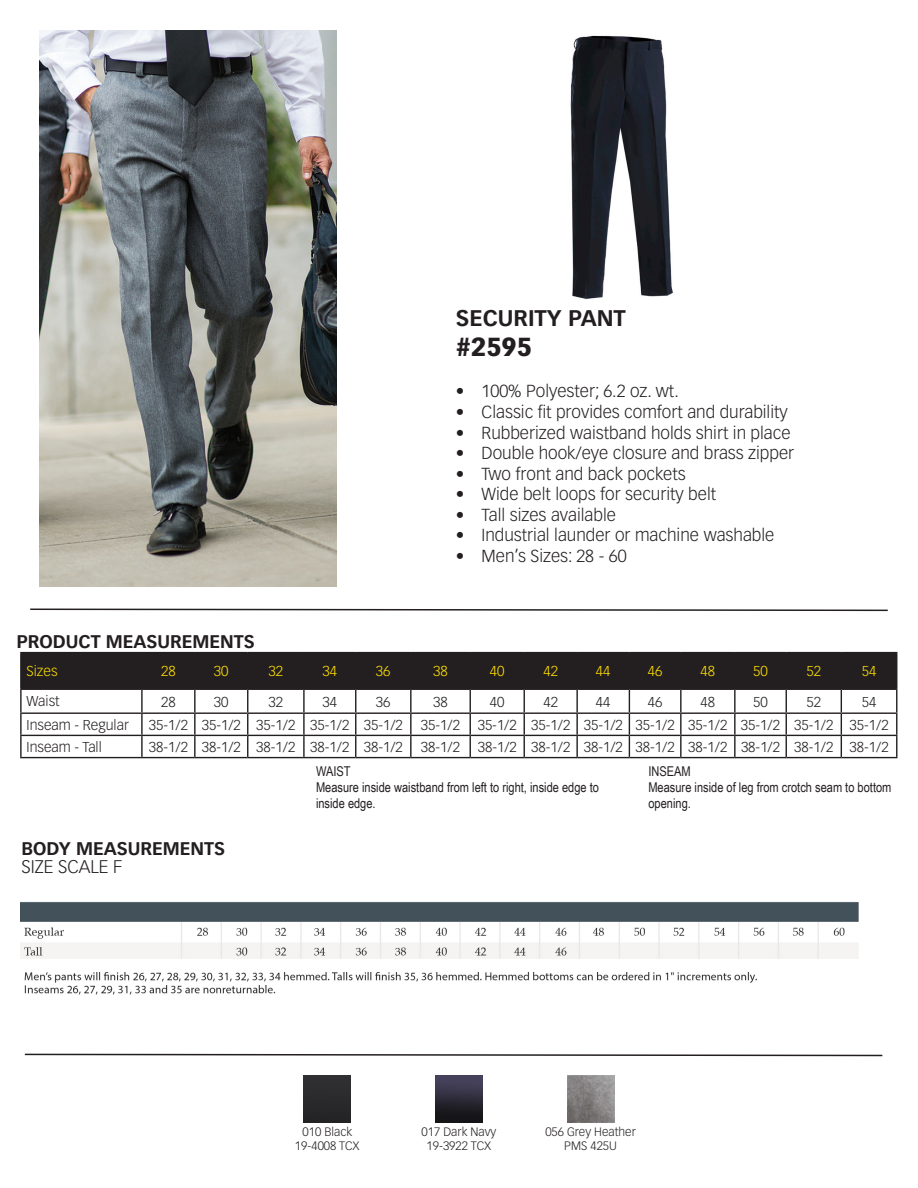
<style>
.page{position:relative;width:918px;height:1188px;background:#fff}
.page>*{position:absolute;margin:0;border:0;box-sizing:border-box;transform-origin:0 0}
.t1{font:900 25.65px "Vectora LT Pro";color:#231f20}
.t2{font:700 22.2px "Vectora LT Pro";color:#231f20}
.t3{font:700 18px "Vectora LT Pro";color:#231f20}
.t4{font:300 18px "Vectora LT Pro";color:#231f20}
.t5{font:300 17.1px "Vectora LT Pro";color:#231f20}
.t6{font:300 14.1px "Vectora LT Pro";color:#231f20}
.t7{font:300 14.1px "Vectora LT Pro";color:#ffdf01}
.t8{font:13.5px/16.2px "Arial Narrow";color:#231f20}
.t9{font:300 12px/14.4px "Vectora LT Pro";color:#231f20;text-align:center}
</style>
<div class="page">
<hr style="left:20px;top:652px;width:122px;height:1px;background:#231f20">
<hr style="left:20px;top:653px;width:2px;height:36px;background:#231f20">
<hr style="left:142px;top:652px;width:53px;height:1px;background:#231f20">
<hr style="left:195px;top:652px;width:53px;height:1px;background:#231f20">
<hr style="left:248px;top:652px;width:56px;height:1px;background:#231f20">
<hr style="left:304px;top:652px;width:52px;height:1px;background:#231f20">
<hr style="left:356px;top:652px;width:55px;height:1px;background:#231f20">
<hr style="left:411px;top:652px;width:59px;height:1px;background:#231f20">
<hr style="left:470px;top:652px;width:54px;height:1px;background:#231f20">
<hr style="left:524px;top:652px;width:53px;height:1px;background:#231f20">
<hr style="left:577px;top:652px;width:52px;height:1px;background:#231f20">
<hr style="left:629px;top:652px;width:52px;height:1px;background:#231f20">
<hr style="left:681px;top:652px;width:54px;height:1px;background:#231f20">
<hr style="left:735px;top:652px;width:51px;height:1px;background:#231f20">
<hr style="left:786px;top:652px;width:55px;height:1px;background:#231f20">
<hr style="left:841px;top:652px;width:56px;height:1px;background:#231f20">
<hr style="left:20px;top:689px;width:122px;height:1px;background:#231f20">
<hr style="left:20px;top:690px;width:2px;height:22px;background:#231f20">
<hr style="left:20px;top:712px;width:122px;height:2px;background:#231f20">
<hr style="left:20px;top:714px;width:2px;height:21px;background:#231f20">
<hr style="left:20px;top:735px;width:122px;height:1px;background:#231f20">
<hr style="left:20px;top:736px;width:2px;height:21px;background:#231f20">
<svg style="left:21px;top:653px;width:876px;height:104px"></svg>
<hr style="left:20px;top:757px;width:122px;height:1px;background:#231f20">
<hr style="left:142px;top:757px;width:53px;height:1px;background:#231f20">
<hr style="left:195px;top:757px;width:53px;height:1px;background:#231f20">
<hr style="left:248px;top:757px;width:56px;height:1px;background:#231f20">
<hr style="left:304px;top:757px;width:52px;height:1px;background:#231f20">
<hr style="left:356px;top:757px;width:55px;height:1px;background:#231f20">
<hr style="left:411px;top:757px;width:59px;height:1px;background:#231f20">
<hr style="left:470px;top:757px;width:54px;height:1px;background:#231f20">
<hr style="left:524px;top:757px;width:53px;height:1px;background:#231f20">
<hr style="left:577px;top:757px;width:52px;height:1px;background:#231f20">
<hr style="left:629px;top:757px;width:52px;height:1px;background:#231f20">
<hr style="left:681px;top:757px;width:54px;height:1px;background:#231f20">
<hr style="left:735px;top:757px;width:51px;height:1px;background:#231f20">
<hr style="left:786px;top:757px;width:55px;height:1px;background:#231f20">
<hr style="left:841px;top:757px;width:56px;height:1px;background:#231f20">
<svg style="left:30px;top:608px;width:858px;height:4px"></svg>
<svg style="left:24px;top:1053px;width:859px;height:4px"></svg>
<img style="left:570px;top:35px;width:103px;height:264px">
<img style="left:40px;top:30px;width:296px;height:556px">
<img style="left:435px;top:1075px;width:48px;height:47px">
<div style="left:304px;top:1075px;width:47px;height:47px;background:#2a2a2c"></div>
<img style="left:567px;top:1075px;width:47px;height:47px">
<img style="left:20px;top:902px;width:839px;height:93px">
<p class="t3" style="left:17px;top:631px;width:239px">PRODUCT MEASUREMENTS</p>
<p class="t2" style="left:456px;top:304px;width:172px">SECURITY PANT</p>
<h1 class="t1" style="left:456px;top:331px;width:77px">#2595</h1>
<p class="t5" style="left:456px;top:381px;width:224px">• 100% Polyester; 6.2 oz. wt.</p>
<p class="t5" style="left:456px;top:402px;width:333px">• Classic fit provides comfort and durability</p>
<p class="t5" style="left:456px;top:422px;width:336px">• Rubberized waistband holds shirt in place</p>
<p class="t5" style="left:456px;top:443px;width:340px">• Double hook/eye closure and brass zipper</p>
<p class="t5" style="left:456px;top:463px;width:231px">• Two front and back pockets</p>
<p class="t5" style="left:456px;top:484px;width:262px">• Wide belt loops for security belt</p>
<p class="t5" style="left:456px;top:504px;width:162px">• Tall sizes available</p>
<p class="t5" style="left:456px;top:525px;width:320px">• Industrial launder or machine washable</p>
<p class="t5" style="left:456px;top:545px;width:172px">• Men’s Sizes: 28 - 60</p>
<p class="t7" style="left:27px;top:663px;width:33px">Sizes</p>
<p class="t7" style="left:161px;top:663px;width:16px">28</p>
<p class="t7" style="left:214px;top:663px;width:16px">30</p>
<p class="t7" style="left:269px;top:663px;width:16px">32</p>
<p class="t7" style="left:323px;top:663px;width:16px">34</p>
<p class="t7" style="left:376px;top:663px;width:16px">36</p>
<p class="t7" style="left:433px;top:663px;width:16px">38</p>
<p class="t7" style="left:490px;top:663px;width:16px">40</p>
<p class="t7" style="left:543px;top:663px;width:16px">42</p>
<p class="t7" style="left:596px;top:663px;width:16px">44</p>
<p class="t7" style="left:648px;top:663px;width:16px">46</p>
<p class="t7" style="left:701px;top:663px;width:16px">48</p>
<p class="t7" style="left:753px;top:663px;width:16px">50</p>
<p class="t7" style="left:806px;top:663px;width:16px">52</p>
<p class="t7" style="left:862px;top:663px;width:16px">54</p>
<p class="t6" style="left:27px;top:692px;width:35px">Waist</p>
<p class="t6" style="left:161px;top:693px;width:16px">28</p>
<p class="t6" style="left:214px;top:693px;width:16px">30</p>
<p class="t6" style="left:269px;top:693px;width:16px">32</p>
<p class="t6" style="left:323px;top:693px;width:16px">34</p>
<p class="t6" style="left:376px;top:693px;width:16px">36</p>
<p class="t6" style="left:433px;top:693px;width:16px">38</p>
<p class="t6" style="left:490px;top:693px;width:16px">40</p>
<p class="t6" style="left:543px;top:693px;width:16px">42</p>
<p class="t6" style="left:596px;top:693px;width:16px">44</p>
<p class="t6" style="left:648px;top:693px;width:16px">46</p>
<p class="t6" style="left:701px;top:693px;width:16px">48</p>
<p class="t6" style="left:753px;top:693px;width:16px">50</p>
<p class="t6" style="left:806px;top:693px;width:16px">52</p>
<p class="t6" style="left:862px;top:693px;width:16px">54</p>
<p class="t6" style="left:27px;top:716px;width:104px">Inseam - Regular</p>
<p class="t6" style="left:149px;top:716px;width:256px">35-1/2 35-1/2 35-1/2 35-1/2 35-1/2</p>
<p class="t6" style="left:421px;top:716px;width:469px">35-1/2 35-1/2 35-1/2 35-1/2 35-1/2 35-1/2 35-1/2 35-1/2 35-1/2</p>
<p class="t6" style="left:27px;top:738px;width:77px">Inseam - Tall</p>
<p class="t6" style="left:149px;top:738px;width:256px">38-1/2 38-1/2 38-1/2 38-1/2 38-1/2</p>
<p class="t6" style="left:421px;top:738px;width:469px">38-1/2 38-1/2 38-1/2 38-1/2 38-1/2 38-1/2 38-1/2 38-1/2 38-1/2</p>
<p class="t3" style="left:21px;top:837px;width:205px">BODY MEASUREMENTS</p>
<p class="t4" style="left:21px;top:856px;width:103px">SIZE SCALE F</p>
<p class="t8" style="left:316px;top:762px;width:285px">WAIST<br>Measure inside waistband from left to right, inside edge to inside edge.</p>
<p class="t8" style="left:648px;top:762px;width:245px">INSEAM<br>Measure inside of leg from crotch seam to bottom opening.</p>
<p class="t9" style="left:295px;top:1124px;width:66px">010 Black<br>19-4008 TCX</p>
<p class="t9" style="left:545px;top:1124px;width:92px">056 Grey Heather<br>PMS 425U</p>
<p class="t9" style="left:422px;top:1124px;width:76px">017 Dark Navy<br>19-3922 TCX</p>
</div>
